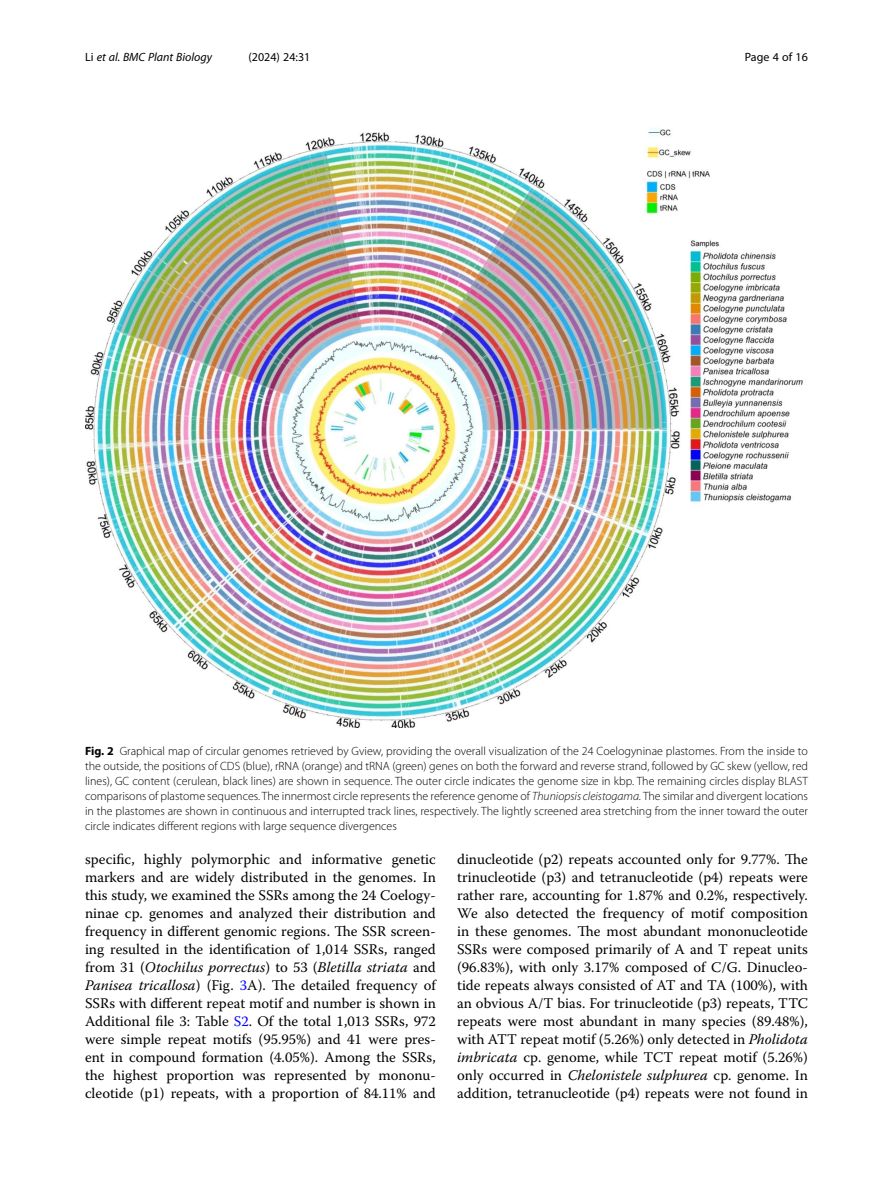
<style>
.page{position:relative;width:893px;height:1191px;background:#fff}
.page>*{position:absolute;margin:0;border:0;box-sizing:border-box;transform-origin:0 0}
.Body_Text{font:14.7px/18px "Warnock Pro";color:#000;text-align:justify}
.Figure_Caption{font:300 12px/15px "Myriad Pro";color:#000;text-align:justify}
.t1{font:italic 12px "Myriad Pro";color:#000}
.t2{font:12px "Myriad Pro";color:#000}
.s1{font-style:normal}
.s2{font-weight:700}
.s3{font-style:italic}
.s4{color:#00f}
</style>
<div class="page">
<img style="left:85px;top:128px;width:718px;height:600px">
<p class="t1" style="left:85px;top:50px;width:128px"><span class="s1">Li</span> et al. BMC Plant Biology</p>
<p class="t2" style="left:248px;top:50px;width:63px">(2024) 24:31</p>
<p class="t2" style="left:745px;top:50px;width:65px">Page 4 of 16</p>
<p class="Figure_Caption" style="left:85px;top:743px;width:724px"><span class="s2">Fig. 2</span> Graphical map of circular genomes retrieved by Gview, providing the overall visualization of the 24 Coelogyninae plastomes. From the inside to the outside, the positions of CDS (blue), rRNA (orange) and tRNA (green) genes on both the forward and reverse strand, followed by GC skew (yellow, red lines), GC content (cerulean, black lines) are shown in sequence. The outer circle indicates the genome size in kbp. The remaining circles display BLAST comparisons of plastome sequences. The innermost circle represents the reference genome of <span class="s3">Thuniopsis cleistogama.</span> The similar and divergent locations in the plastomes are shown in continuous and interrupted track lines, respectively. The lightly screened area stretching from the inner toward the outer circle indicates different regions with large sequence divergences</p>
<p class="Body_Text" style="left:85px;top:850px;width:352px">specific, highly polymorphic and informative genetic markers and are widely distributed in the genomes. In this study, we examined the SSRs among the 24 Coelogy&shy;ninae cp. genomes and analyzed their distribution and frequency in different genomic regions. The SSR screen&shy;ing resulted in the identification of 1,014 SSRs, ranged from 31 (<span class="s3">Otochilus porrectus</span>) to 53 (<span class="s3">Bletilla striata</span> and <span class="s3">Panisea tricallosa</span>) (Fig. <span class="s4">3</span>A). The detailed frequency of SSRs with different repeat motif and number is shown in Additional file 3: Table <span class="s4">S2</span>. Of the total 1,013 SSRs, 972 were simple repeat motifs (95.95%) and 41 were pres&shy;ent in compound formation (4.05%). Among the SSRs, the highest proportion was represented by mononu&shy;cleotide (p1) repeats, with a proportion of 84.11% and</p>
<p class="Body_Text" style="left:457px;top:850px;width:352px">dinucleotide (p2) repeats accounted only for 9.77%. The trinucleotide (p3) and tetranucleotide (p4) repeats were rather rare, accounting for 1.87% and 0.2%, respectively.<br>We also detected the frequency of motif composition in these genomes. The most abundant mononucleotide SSRs were composed primarily of A and T repeat units (96.83%), with only 3.17% composed of C/G. Dinucleo&shy;tide repeats always consisted of AT and TA (100%), with an obvious A/T bias. For trinucleotide (p3) repeats, TTC repeats were most abundant in many species (89.48%), with ATT repeat motif (5.26%) only detected in <span class="s3">Pholidota imbricata</span> cp. genome, while TCT repeat motif (5.26%) only occurred in <span class="s3">Chelonistele sulphurea</span> cp. genome. In addition, tetranucleotide (p4) repeats were not found in</p>
</div>
